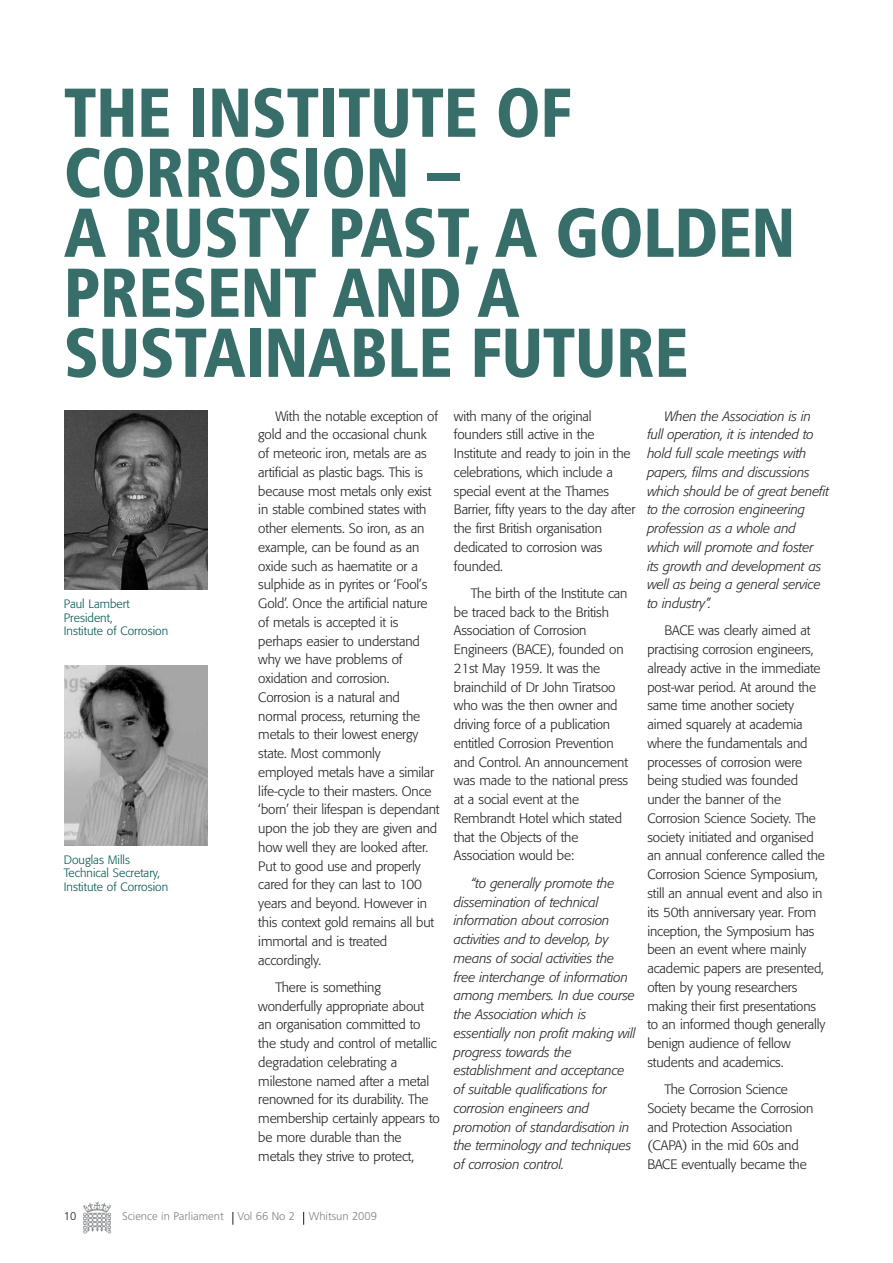
<style>
.page{position:relative;width:893px;height:1263px;background:#fff}
.page>*{position:absolute;margin:0;border:0;box-sizing:border-box;transform-origin:0 0}
.t1{font:900 condensed 69px/60px "Frutiger";letter-spacing:-.005em;color:#376e69;scale:.95 1}
.t2{font:300 13.5px/18.8px "Formata";letter-spacing:-.01em;color:#231f20}
.t3{font:italic 300 13.5px/18.8px "Formata";letter-spacing:-.01em;color:#231f20}
.t4{font:300 12px/13.5px "Formata";color:#005750}
.t5{font:300 11.25px "Frutiger";color:#808284}
.t6{font:300 11.25px "Frutiger";color:#231f20}
</style>
<div class="page">
<svg style="left:232px;top:1212px;width:1px;height:13px"></svg>
<svg style="left:303px;top:1212px;width:1px;height:13px"></svg>
<img style="left:83px;top:1202px;width:29px;height:32px">
<img style="left:65px;top:410px;width:143px;height:180px">
<img style="left:65px;top:665px;width:143px;height:180px">
<h1 class="t1" style="left:64px;top:88px;width:771px">THE INSTITUTE OF<br>CORROSION –<br>A RUSTY PAST, A GOLDEN<br>PRESENT AND A<br>SUSTAINABLE FUTURE</h1>
<p class="t4" style="left:64px;top:598px;width:106px">Paul Lambert<br>President,<br>Institute of Corrosion</p>
<p class="t4" style="left:64px;top:853px;width:106px">Douglas Mills<br>Technical Secretary,<br>Institute of Corrosion</p>
<p class="t2" style="left:258px;top:407px;width:183px;text-indent:17px">With the notable exception of gold and the occasional chunk of meteoric iron, metals are as artificial as plastic bags. This is because most metals only exist in stable combined states with other elements. So iron, as an example, can be found as an oxide such as haematite or a sulphide as in pyrites or ‘Fool’s<br>Gold’. Once the artificial nature of metals is accepted it is perhaps easier to understand why we have problems of oxidation and corrosion.<br>Corrosion is a natural and normal process, returning the metals to their lowest energy state. Most commonly<br>employed metals have a similar life-cycle to their masters. Once ‘born’ their lifespan is dependant upon the job they are given and how well they are looked after.<br>Put to good use and properly cared for they can last to 100 years and beyond. However in this context gold remains all but immortal and is treated accordingly.</p>
<p class="t2" style="left:258px;top:978px;width:183px;text-indent:17px">There is something wonderfully appropriate about an organisation committed to the study and control of metallic degradation celebrating a milestone named after a metal renowned for its durability. The membership certainly appears to be more durable than the metals they strive to protect,</p>
<p class="t2" style="left:454px;top:407px;width:183px">with many of the original founders still active in the<br>Institute and ready to join in the celebrations, which include a special event at the Thames<br>Barrier, fifty years to the day after the first British organisation dedicated to corrosion was founded.</p>
<p class="t2" style="left:454px;top:585px;width:176px;text-indent:17px">The birth of the Institute can be traced back to the British<br>Association of Corrosion<br>Engineers (BACE), founded on<br>21st May 1959. It was the brainchild of Dr John Tiratsoo who was the then owner and driving force of a publication entitled Corrosion Prevention and Control. An announcement was made to the national press at a social event at the<br>Rembrandt Hotel which stated that the Objects of the<br>Association would be:</p>
<p class="t3" style="left:454px;top:874px;width:183px;text-indent:17px">“to generally promote the dissemination of technical information about corrosion activities and to develop, by means of social activities the free interchange of information among members. In due course the Association which is essentially non profit making will progress towards the establishment and acceptance of suitable qualifications for corrosion engineers and promotion of standardisation in the terminology and techniques of corrosion control.</p>
<p class="t3" style="left:647px;top:407px;width:183px;text-indent:17px">When the Association is in full operation, it is intended to hold full scale meetings with papers, films and discussions which should be of great benefit to the corrosion engineering profession as a whole and which will promote and foster<br>its growth and development as well as being a general service to industry”.</p>
<p class="t2" style="left:647px;top:622px;width:180px;text-indent:17px">BACE was clearly aimed at practising corrosion engineers, already active in the immediate post-war period. At around the same time another society aimed squarely at academia where the fundamentals and processes of corrosion were being studied was founded under the banner of the<br>Corrosion Science Society. The society initiated and organised an annual conference called the<br>Corrosion Science Symposium, still an annual event and also in its 50th anniversary year. From inception, the Symposium has been an event where mainly academic papers are presented, often by young researchers making their first presentations to an informed though generally benign audience of fellow students and academics.</p>
<p class="t2" style="left:647px;top:1081px;width:167px;text-indent:17px">The Corrosion Science<br>Society became the Corrosion and Protection Association (CAPA) in the mid 60s and<br>BACE eventually became the</p>
<p class="t6" style="left:64px;top:1212px;width:14px">10</p>
<p class="t5" style="left:122px;top:1212px;width:256px">Science in Parliament Vol 66 No 2 Whitsun 2009</p>
</div>
